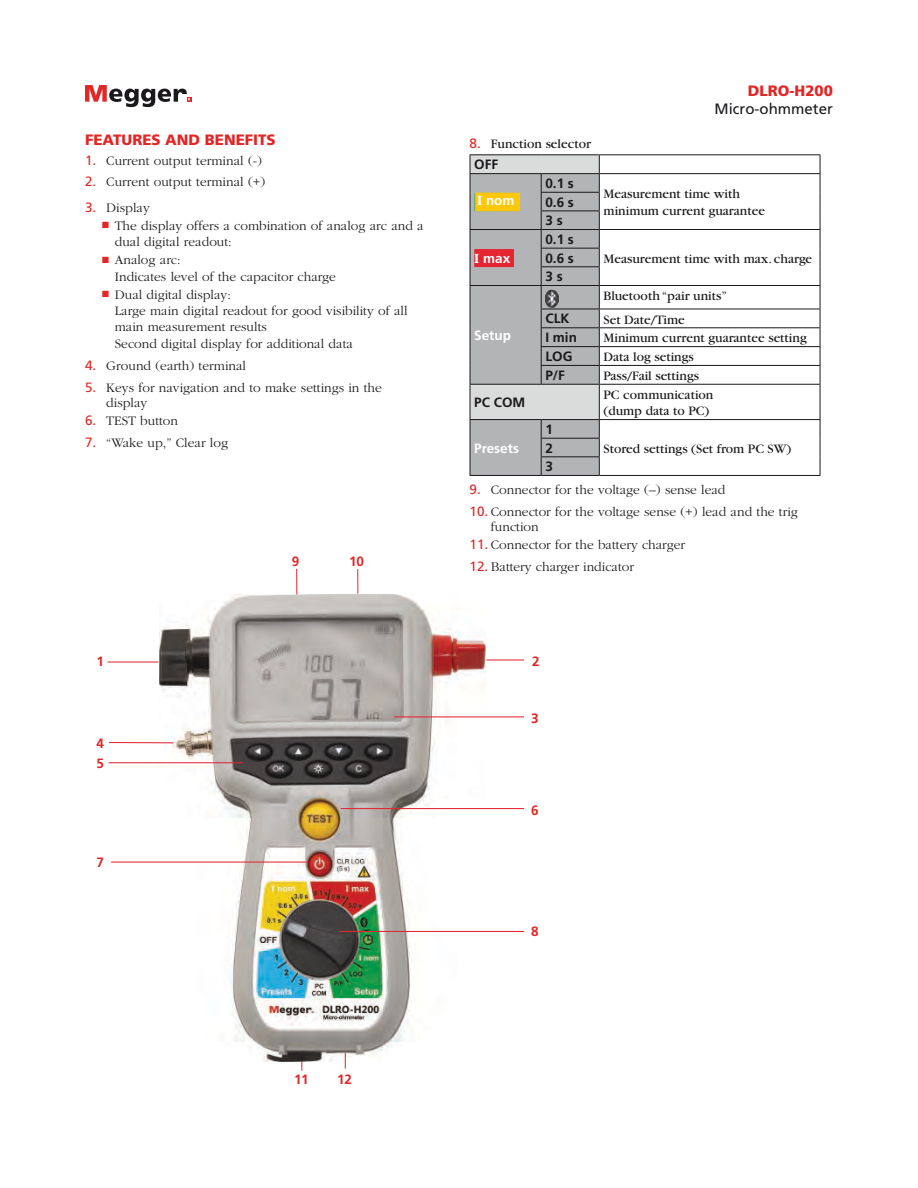
<style>
.page{position:relative;width:918px;height:1188px;background:#fff}
.page>*{position:absolute;margin:0;border:0;box-sizing:border-box;transform-origin:0 0}
.t1{font:900 15px "Frutiger LT Std";color:#e32626}
.t2{font:15px "Frutiger LT Std";color:#1a181b}
.t3{font:300 13.5px/16.2px "Garamond";color:#1a181b}
.t4{font:13.5px/16.5px "Garamond";color:#1a181b}
.t5{font:700 13.5px/18.6px "Frutiger LT Std";color:#1a181b}
.t6{font:700 13.5px "Frutiger LT Std";color:#fff}
.t7{font:700 13.5px "Frutiger LT Std";color:#e32626}
.t8{font:9px "Zapf Dingbats ITC";color:#e32626}
.s1{font-family:"Frutiger LT Std";font-weight:400;color:#e32626}
.s2{color:#e32626}
.s3{font-family:"Frutiger LT Std";color:#e32626}
.s4{font-family:"Times"}
</style>
<div class="page">
<svg style="left:85px;top:85px;width:106px;height:22px"></svg>
<img style="left:160px;top:594px;width:326px;height:468px">
<svg style="left:296px;top:569px;width:1px;height:25px"></svg>
<svg style="left:357px;top:569px;width:1px;height:25px"></svg>
<hr style="left:107px;top:661px;width:51px;height:2px;background:#e52632">
<hr style="left:109px;top:742px;width:64px;height:1px;background:#e52632">
<hr style="left:109px;top:762px;width:134px;height:1px;background:#e52632">
<hr style="left:111px;top:862px;width:196px;height:1px;background:#e52632">
<svg style="left:345px;top:1053px;width:1px;height:16px"></svg>
<hr style="left:486px;top:659px;width:38px;height:2px;background:#e52632">
<hr style="left:394px;top:716px;width:130px;height:1px;background:#e52632">
<hr style="left:341px;top:808px;width:183px;height:1px;background:#e52632">
<hr style="left:339px;top:931px;width:185px;height:1px;background:#e52632">
<hr style="left:470px;top:154px;width:71px;height:1px;background:#1a181b">
<hr style="left:541px;top:154px;width:58px;height:1px;background:#1a181b">
<hr style="left:599px;top:154px;width:221px;height:1px;background:#1a181b">
<hr style="left:599px;top:173px;width:221px;height:1px;background:#1a181b">
<hr style="left:599px;top:229px;width:221px;height:1px;background:#1a181b">
<hr style="left:599px;top:285px;width:221px;height:1px;background:#1a181b">
<hr style="left:599px;top:309px;width:221px;height:1px;background:#1a181b">
<hr style="left:599px;top:327px;width:221px;height:1px;background:#1a181b">
<hr style="left:599px;top:346px;width:221px;height:1px;background:#1a181b">
<hr style="left:599px;top:365px;width:221px;height:1px;background:#1a181b">
<hr style="left:599px;top:384px;width:221px;height:1px;background:#1a181b">
<hr style="left:599px;top:419px;width:221px;height:1px;background:#1a181b">
<hr style="left:470px;top:475px;width:71px;height:1px;background:#1a181b">
<hr style="left:541px;top:475px;width:58px;height:1px;background:#1a181b">
<hr style="left:599px;top:475px;width:221px;height:1px;background:#1a181b">
<svg style="left:820px;top:155px;width:1px;height:229px"></svg>
<hr style="left:820px;top:385px;width:1px;height:34px;background:#1a181b">
<svg style="left:820px;top:420px;width:1px;height:55px"></svg>
<svg style="left:470px;top:155px;width:130px;height:320px;background:#b1b2b3"></svg>
<div style="left:474px;top:193px;width:45px;height:18px;background:#67b07e"></div>
<div style="left:474px;top:249px;width:40px;height:18px;background:#e52632"></div>
<img style="left:545px;top:290px;width:14px;height:18px">
<div style="left:475px;top:193px;width:45px;height:18px;background:#fdc70c"></div>
<p class="t1" style="left:85px;top:131px;width:47px">FEATURES</p>
<p class="t1" style="left:165px;top:131px;width:110px">AND BENEFITS</p>
<p class="t3" style="left:85px;top:153px;width:179px"><span class="s1">1.</span> Current output terminal (-)</p>
<p class="t3" style="left:85px;top:174px;width:182px"><span class="s1">2.</span> Current output terminal (+)</p>
<p class="t3" style="left:85px;top:200px;width:66px"><span class="s1">3.</span> Display</p>
<p class="t3" style="left:115px;top:218px;width:310px;text-indent:-13px"><span class="s2">■</span> The display offers a combination of analog arc and a dual digital readout:</p>
<p class="t8" style="left:109px;top:256px;width:4px">■</p>
<p class="t3" style="left:115px;top:252px;width:223px;text-indent:-13px"><span class="s2">■</span> Analog arc:<br>Indicates level of the capacitor charge</p>
<p class="t3" style="left:115px;top:287px;width:294px;text-indent:-13px"><span class="s2">■</span> Dual digital display:<br>Large main digital readout for good visibility of all main measurement results<br>Second digital display for additional data</p>
<p class="t3" style="left:85px;top:358px;width:163px"><span class="s1">4.</span> Ground (earth) terminal</p>
<p class="t3" style="left:106px;top:380px;width:277px;line-height:15px;text-indent:-21px"><span class="s1">5.</span> Keys for navigation and to make settings in the display</p>
<p class="t3" style="left:85px;top:413px;width:95px"><span class="s1">6.</span> TEST button</p>
<p class="t3" style="left:85px;top:435px;width:145px"><span class="s1">7.</span> “Wake up,” Clear log</p>
<p class="t7" style="left:292px;top:553px;width:9px">9</p>
<p class="t7" style="left:349px;top:553px;width:16px">10</p>
<p class="t4" style="left:470px;top:136px;width:123px"><span class="s3">8.</span> Function selector</p>
<p class="t5" style="left:474px;top:155px;width:26px">OFF</p>
<p class="t6" style="left:478px;top:194px;width:39px"><span class="s4">I</span> nom</p>
<p class="t5" style="left:545px;top:174px;width:30px">0.1 s</p>
<p class="t6" style="left:477px;top:192px;width:39px"><span class="s4">I</span> nom</p>
<p class="t5" style="left:545px;top:193px;width:30px">0.6 s<br>3 s</p>
<p class="t6" style="left:474px;top:250px;width:38px"><span class="s4">I</span> max</p>
<p class="t5" style="left:545px;top:230px;width:30px">0.1 s<br>0.6 s</p>
<p class="t5" style="left:545px;top:267px;width:19px">3 s</p>
<p class="t1" style="left:748px;top:82px;width:87px">DLRO-H200</p>
<p class="t2" style="left:715px;top:100px;width:120px">Micro-ohmmeter</p>
<p class="t4" style="left:604px;top:186px;width:163px">Measurement time with minimum current guarantee</p>
<p class="t4" style="left:604px;top:250px;width:210px">Measurement time with max. charge</p>
<p class="t4" style="left:604px;top:288px;width:125px">Bluetooth “pair units”</p>
<p class="t6" style="left:474px;top:327px;width:38px">Setup</p>
<p class="t5" style="left:545px;top:309px;width:26px">CLK</p>
<p class="t4" style="left:604px;top:311px;width:83px">Set Date/Time</p>
<p class="t5" style="left:545px;top:328px;width:33px">I min</p>
<p class="t4" style="left:604px;top:330px;width:205px">Minimum current guarantee setting</p>
<p class="t5" style="left:545px;top:347px;width:28px">LOG</p>
<p class="t4" style="left:604px;top:349px;width:92px">Data log setings</p>
<p class="t5" style="left:545px;top:366px;width:21px">P/F</p>
<p class="t4" style="left:604px;top:368px;width:97px">Pass/Fail settings</p>
<p class="t5" style="left:474px;top:393px;width:53px">PC COM</p>
<p class="t4" style="left:604px;top:387px;width:111px">PC communication (dump data to PC)</p>
<p class="t6" style="left:474px;top:440px;width:46px">Presets</p>
<p class="t5" style="left:545px;top:420px;width:9px">1<br>2</p>
<p class="t4" style="left:604px;top:440px;width:189px">Stored settings (Set from PC SW)</p>
<p class="t5" style="left:545px;top:457px;width:9px">3</p>
<p class="t3" style="left:470px;top:482px;width:257px"><span class="s1">9.</span> Connector for the voltage (–) sense lead</p>
<p class="t3" style="left:491px;top:504px;width:308px;line-height:15px;text-indent:-21px"><span class="s1">10.</span> Connector for the voltage sense (+) lead and the trig function</p>
<p class="t3" style="left:470px;top:537px;width:217px"><span class="s1">11.</span> Connector for the battery charger</p>
<p class="t3" style="left:470px;top:559px;width:166px"><span class="s1">12.</span> Battery charger indicator</p>
<p class="t7" style="left:96px;top:653px;width:9px">1</p>
<p class="t7" style="left:532px;top:653px;width:9px">2</p>
<p class="t7" style="left:96px;top:735px;width:9px">4</p>
<p class="t7" style="left:96px;top:755px;width:9px">5</p>
<p class="t7" style="left:96px;top:855px;width:9px">7</p>
<p class="t7" style="left:294px;top:1071px;width:16px">11</p>
<p class="t7" style="left:337px;top:1071px;width:16px">12</p>
<p class="t7" style="left:531px;top:710px;width:9px">3</p>
<p class="t7" style="left:531px;top:802px;width:9px">6</p>
<p class="t7" style="left:531px;top:924px;width:9px">8</p>
</div>
